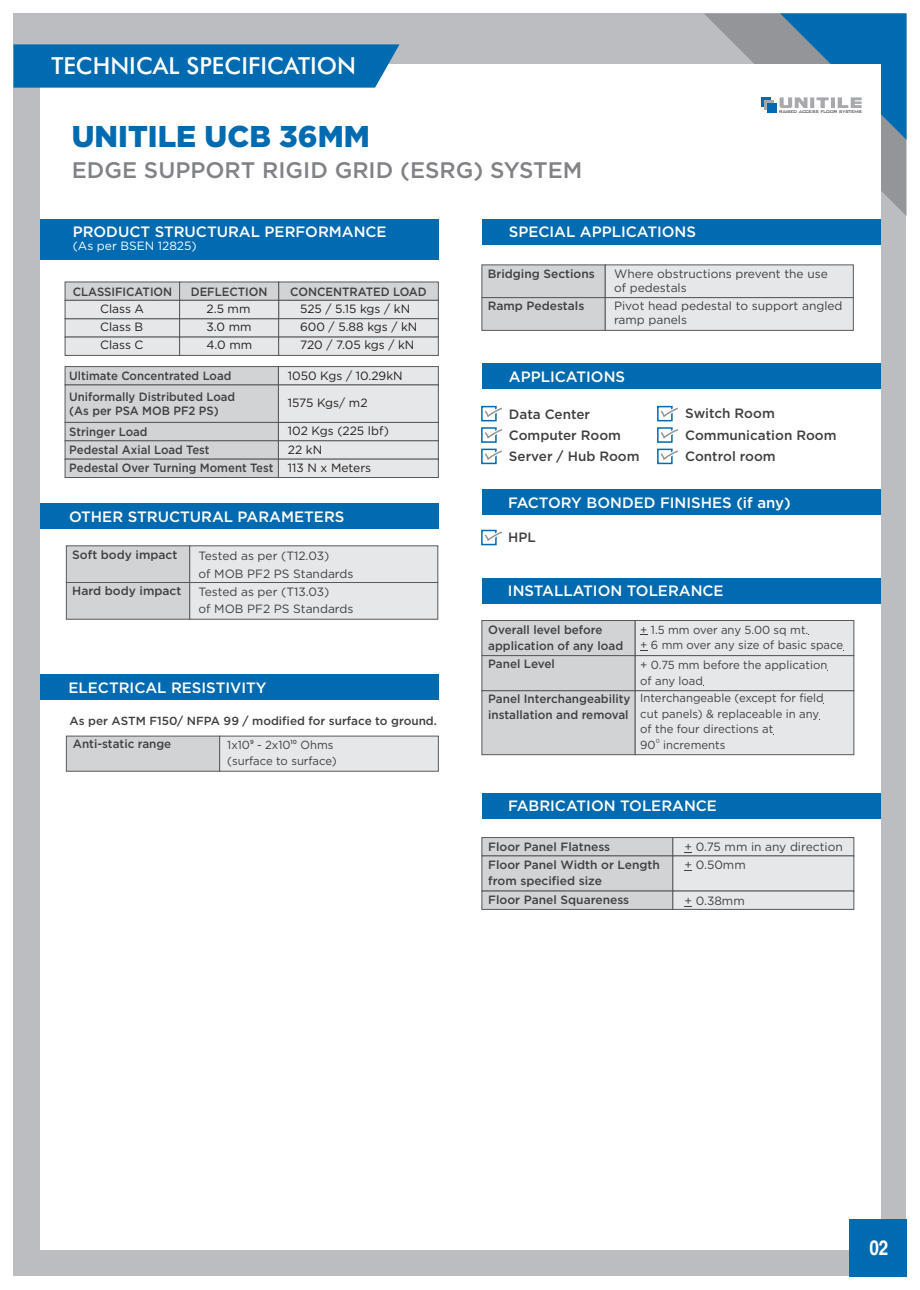
<style>
.page{position:relative;width:920px;height:1290px;background:#fff}
.page>*{position:absolute;margin:0;border:0;box-sizing:border-box;transform-origin:0 0}
.t1{font:900 30px "Gotham";color:#006bb0}
.t2{font:500 23.55px "Futura BT";color:#fff}
.t3{font:500 22.5px "Gotham";color:#808285}
.t4{font:700 20.25px "Helvetica Cnd";color:#fff}
.t5{font:500 15px "Gotham";color:#fff}
.t6{font:500 13.5px/21.3px "Gotham";color:#404041}
.t7{font:500 12px/16.2px "Gotham";color:#404041}
.t8{font:12px/17.7px "Gotham";color:#404041}
.t9{font:500 12px/20.5px "Gotham";color:#404041;scale:.95 1}
.t10{font:12px/18px "Gotham";color:#231f20}
.t11{font:12px "Gotham";color:#fff}
.t12{font:11.7px/15.6px "Gotham";color:#404041}
.t13{font:500 11.7px "Gotham";color:#404041}
.t14{font:500 5.85px "Gotham";color:#404041}
.t15{font:5.85px "Gotham";color:#404041}
.t16{font:300 5.1px "Bank Gothic BT";letter-spacing:-.1em;color:#231f20}
</style>
<div class="page">
<div style="left:14px;top:14px;width:892px;height:1262px;background:#bbbdc0"></div>
<div style="left:40px;top:64px;width:840px;height:1186px;background:#fff"></div>
<svg style="left:704px;top:14px;width:202px;height:202px"></svg>
<svg style="left:761px;top:97px;width:10px;height:10px"></svg>
<div style="left:764px;top:101px;width:10px;height:9px;background:#a7a9ac"></div>
<div style="left:767px;top:103px;width:10px;height:10px;background:#006bb0"></div>
<svg style="left:14px;top:44px;width:385px;height:44px;background:#0a70b2"></svg>
<div style="left:849px;top:1219px;width:57px;height:57px;background:#006bb0"></div>
<div style="left:40px;top:503px;width:398px;height:26px;background:#006bb0"></div>
<svg style="left:66px;top:545px;width:372px;height:74px;background:#d9dadb"></svg>
<svg style="left:66px;top:736px;width:373px;height:35px;background:#d9dadb"></svg>
<svg style="left:482px;top:620px;width:372px;height:135px;background:#d7d9da"></svg>
<div style="left:482px;top:793px;width:398px;height:26px;background:#006bb0"></div>
<svg style="left:482px;top:837px;width:372px;height:73px;background:#d2d3d4"></svg>
<div style="left:482px;top:363px;width:398px;height:26px;background:#006bb0"></div>
<div style="left:482px;top:489px;width:398px;height:26px;background:#006bb0"></div>
<div style="left:481px;top:406px;width:16px;height:15px;border:2px solid #006bb0"></div>
<div style="left:481px;top:427px;width:16px;height:16px;border:2px solid #006bb0"></div>
<div style="left:481px;top:449px;width:16px;height:15px;border:2px solid #006bb0"></div>
<svg style="left:482px;top:405px;width:20px;height:59px"></svg>
<div style="left:657px;top:406px;width:16px;height:15px;border:2px solid #006bb0"></div>
<div style="left:657px;top:427px;width:16px;height:16px;border:2px solid #006bb0"></div>
<div style="left:657px;top:449px;width:16px;height:15px;border:2px solid #006bb0"></div>
<svg style="left:658px;top:405px;width:20px;height:59px"></svg>
<div style="left:481px;top:530px;width:16px;height:15px;border:2px solid #006bb0"></div>
<svg style="left:482px;top:529px;width:20px;height:17px"></svg>
<div style="left:482px;top:578px;width:398px;height:26px;background:#006bb0"></div>
<div style="left:40px;top:674px;width:398px;height:26px;background:#006bb0"></div>
<svg style="left:482px;top:265px;width:372px;height:66px;background:#d9dadb"></svg>
<div style="left:482px;top:219px;width:398px;height:26px;background:#006bb0"></div>
<div style="left:40px;top:219px;width:398px;height:40px;background:#006bb0"></div>
<svg style="left:65px;top:282px;width:374px;height:74px;background:#d5d7d8"></svg>
<svg style="left:65px;top:366px;width:374px;height:112px;background:#d1d3d4"></svg>
<h2 class="t2" style="left:52px;top:57px;width:306px">TECHNICAL SPECIFICATION</h2>
<h1 class="t1" style="left:72px;top:125px;width:300px">UNITILE UCB 36MM</h1>
<h3 class="t3" style="left:72px;top:162px;width:512px">EDGE SUPPORT RIGID GRID (ESRG) SYSTEM</h3>
<p class="t16" style="left:779px;top:109px;width:85px">RAISED ACCESS FLOOR SYSTEMS</p>
<p class="t5" style="left:73px;top:226px;width:316px">PRODUCT STRUCTURAL PERFORMANCE</p>
<p class="t11" style="left:73px;top:241px;width:126px">(As per BSEN 12825)</p>
<p class="t9" style="left:73px;top:282px;width:106px">CLASSIFICATION</p>
<p class="t9" style="left:191px;top:282px;width:82px">DEFLECTION</p>
<p class="t9" style="left:290px;top:282px;width:145px">CONCENTRATED LOAD</p>
<p class="t10" style="left:100px;top:301px;width:45px;text-align:justify">Class A Class B Class C</p>
<p class="t10" style="left:207px;top:301px;width:47px">2.5 mm<br>3.0 mm<br>4.0 mm</p>
<p class="t10" style="left:300px;top:301px;width:119px">525 / 5.15 kgs / kN<br>600 / 5.88 kgs / kN<br>720 / 7.05 kgs / kN</p>
<p class="t10" style="left:288px;top:368px;width:116px">1050 Kgs / 10.29kN</p>
<p class="t10" style="left:288px;top:394px;width:81px">1575 Kgs/ m2</p>
<p class="t10" style="left:288px;top:423px;width:103px">102 Kgs (225 lbf)</p>
<p class="t9" style="left:69px;top:367px;width:176px">Ultimate Concentrated Load<br>Uniformally Distributed Load</p>
<p class="t9" style="left:69px;top:401px;width:159px">(As per PSA MOB PF2 PS)<br>Stringer Load</p>
<p class="t9" style="left:69px;top:441px;width:216px;line-height:18px">Pedestal Axial Load Test<br>Pedestal Over Turning Moment Test</p>
<p class="t10" style="left:288px;top:442px;width:85px">22 kN<br>113 N x Meters</p>
<p class="t5" style="left:69px;top:511px;width:277px">OTHER STRUCTURAL PARAMETERS</p>
<p class="t7" style="left:72px;top:547px;width:106px">Soft body impact</p>
<p class="t7" style="left:72px;top:583px;width:110px">Hard body impact</p>
<p class="t8" style="left:199px;top:548px;width:156px">Tested as per (T12.03)<br>of MOB PF2 PS Standards<br>Tested as per (T13.03)<br>of MOB PF2 PS Standards</p>
<p class="t5" style="left:69px;top:681px;width:200px">ELECTRICAL RESISTIVITY</p>
<p class="t13" style="left:70px;top:716px;width:369px">As per ASTM F150/ NFPA 99 / modified for surface to ground.</p>
<p class="t7" style="left:73px;top:737px;width:100px">Anti-static range</p>
<p class="t14" style="left:250px;top:739px;width:5px">9</p>
<p class="t14" style="left:291px;top:739px;width:8px">10</p>
<p class="t12" style="left:227px;top:739px;width:111px;line-height:15px">1x10 - 2x10 Ohms (surface to surface)</p>
<p class="t5" style="left:509px;top:226px;width:189px">SPECIAL APPLICATIONS</p>
<p class="t7" style="left:488px;top:266px;width:109px">Bridging Sections</p>
<p class="t7" style="left:488px;top:299px;width:98px">Ramp Pedestals</p>
<p class="t8" style="left:614px;top:268px;width:215px;line-height:13.8px">Where obstructions prevent the use of pedestals</p>
<p class="t8" style="left:614px;top:300px;width:230px;line-height:13.8px">Pivot head pedestal to support angled ramp panels</p>
<p class="t5" style="left:509px;top:371px;width:118px">APPLICATIONS</p>
<p class="t6" style="left:509px;top:404px;width:132px">Data Center<br>Computer Room<br>Server / Hub Room</p>
<p class="t6" style="left:685px;top:404px;width:153px">Switch Room<br>Communication Room<br>Control room</p>
<p class="t5" style="left:508px;top:497px;width:284px">FACTORY BONDED FINISHES (if any)</p>
<p class="t6" style="left:508px;top:528px;width:29px">HPL</p>
<p class="t5" style="left:508px;top:585px;width:217px">INSTALLATION TOLERANCE</p>
<p class="t7" style="left:488px;top:622px;width:136px">Overall level before application of any load</p>
<p class="t7" style="left:488px;top:657px;width:68px">Panel Level</p>
<p class="t7" style="left:488px;top:691px;width:144px">Panel Interchangeability installation and removal</p>
<p class="t12" style="left:640px;top:622px;width:204px">+ 1.5 mm over any 5.00 sq mt.<br>+ 6 mm over any size of basic space</p>
<p class="t12" style="left:640px;top:658px;width:189px">+ 0.75 mm before the application of any load</p>
<p class="t12" style="left:640px;top:691px;width:185px">Interchangeable (except for field cut panels) &amp; replaceable in any of the four directions at</p>
<p class="t15" style="left:656px;top:739px;width:6px">0</p>
<p class="t12" style="left:640px;top:738px;width:87px">90 increments</p>
<p class="t5" style="left:508px;top:800px;width:210px">FABRICATION TOLERANCE</p>
<p class="t7" style="left:488px;top:838px;width:173px;line-height:18.5px">Floor Panel Flatness<br>Floor Panel Width or Length</p>
<p class="t7" style="left:488px;top:873px;width:143px;line-height:18.5px">from specified size<br>Floor Panel Squareness</p>
<p class="t8" style="left:684px;top:838px;width:160px;line-height:18.1px">+ 0.75 mm in any direction + 0.50mm</p>
<p class="t8" style="left:684px;top:893px;width:62px">+ 0.38mm</p>
<h3 class="t4" style="left:869px;top:1240px;width:21px">02</h3>
</div>
